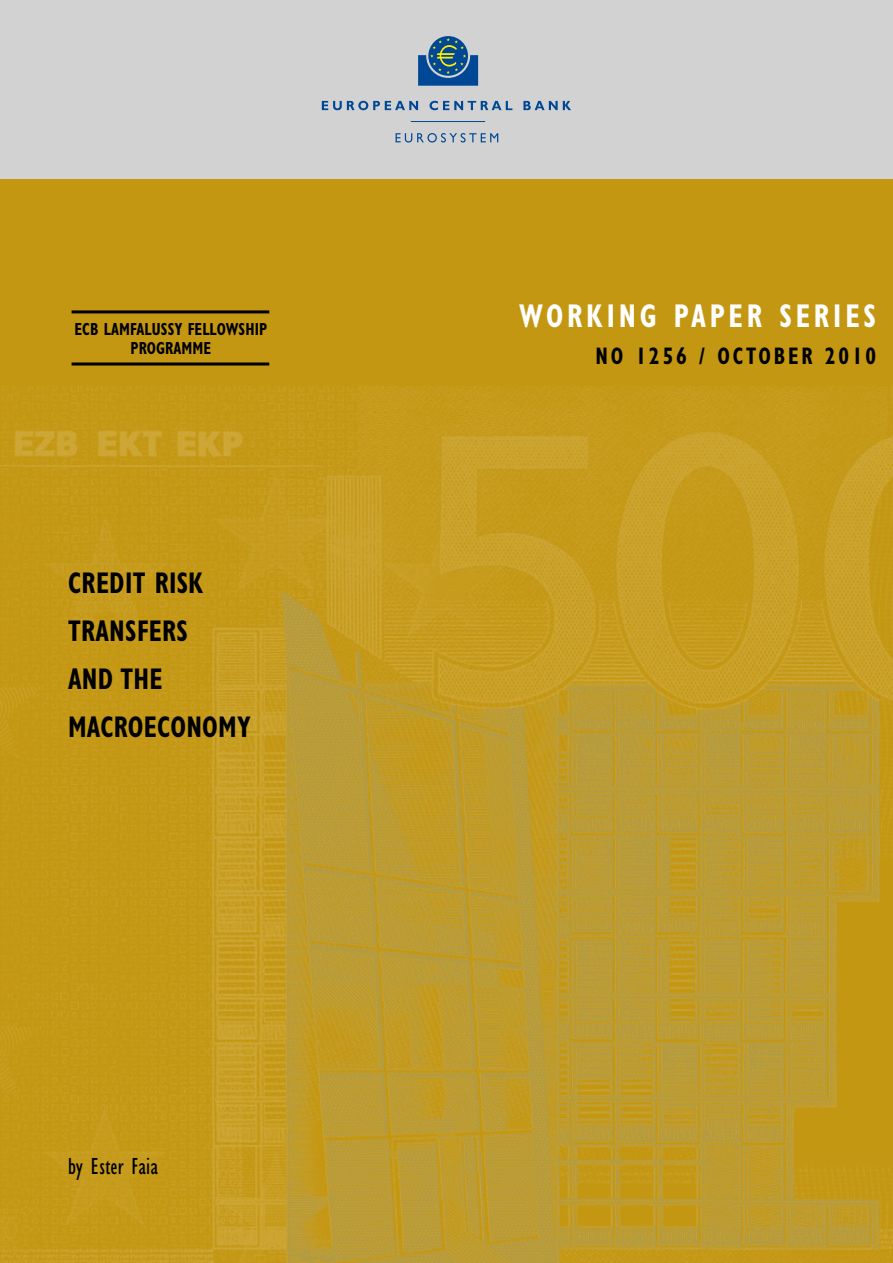
<style>
.page{position:relative;width:893px;height:1263px;background:#fff}
.page>*{position:absolute;margin:0;border:0;box-sizing:border-box;transform-origin:0 0}
.t1{font:700 condensed 33px "Gill Sans MT Pro";letter-spacing:.135em;color:#fff;scale:.85 1}
.t2{font:700 condensed 30px/48px "Gill Sans MT Pro";letter-spacing:.01em;color:#000;scale:.85 1}
.t3{font:700 condensed 24px "Gill Sans MT Pro";letter-spacing:.135em;color:#000;scale:.85 1}
.t4{font:condensed 24px "Gill Sans MT Pro";letter-spacing:.005em;color:#000;scale:.95 1}
.t5{font:700 condensed 17.55px "Gill Sans";letter-spacing:.005em;color:#000;scale:.85 1}
</style>
<div class="page">
<div style="left:0;top:170px;width:893px;height:1093px;background:#c49712"></div>
<img style="left:0;top:386px;width:893px;height:877px">
<img style="left:1px;top:434px;width:892px;height:829px">
<div style="left:0;top:0;width:893px;height:179px;background:#d2d2d2"></div>
<svg style="left:428px;top:36px;width:40px;height:40px"></svg>
<svg style="left:418px;top:38px;width:60px;height:48px"></svg>
<svg style="left:322px;top:101px;width:96px;height:9px"></svg>
<svg style="left:429px;top:101px;width:83px;height:9px"></svg>
<svg style="left:523px;top:101px;width:48px;height:9px"></svg>
<svg style="left:396px;top:133px;width:102px;height:9px"></svg>
<hr style="left:411px;top:121px;width:74px;height:1px;background:#004896">
<hr style="left:72px;top:310px;width:197px;height:3px;background:#000">
<hr style="left:72px;top:362px;width:197px;height:3px;background:#000">
<p class="t5" style="left:74px;top:319px;width:143px">ECB LAMFALUSSY FELL</p>
<p class="t5" style="left:217px;top:319px;width:61px">OWSHIP</p>
<p class="t5" style="left:131px;top:338px;width:95px">PROGRAMME</p>
<p class="t2" style="left:68px;top:559px;width:217px">CREDIT RISK<br>TRANSFERS<br>AND THE<br>MACROECONOMY</p>
<p class="t4" style="left:68px;top:1151px;width:96px">by Ester Faia</p>
<p class="t1" style="left:519px;top:296px;width:419px">WORKING PAPER SERIES</p>
<p class="t3" style="left:595px;top:342px;width:332px">NO 1256 / OCTOBER 2010</p>
</div>
